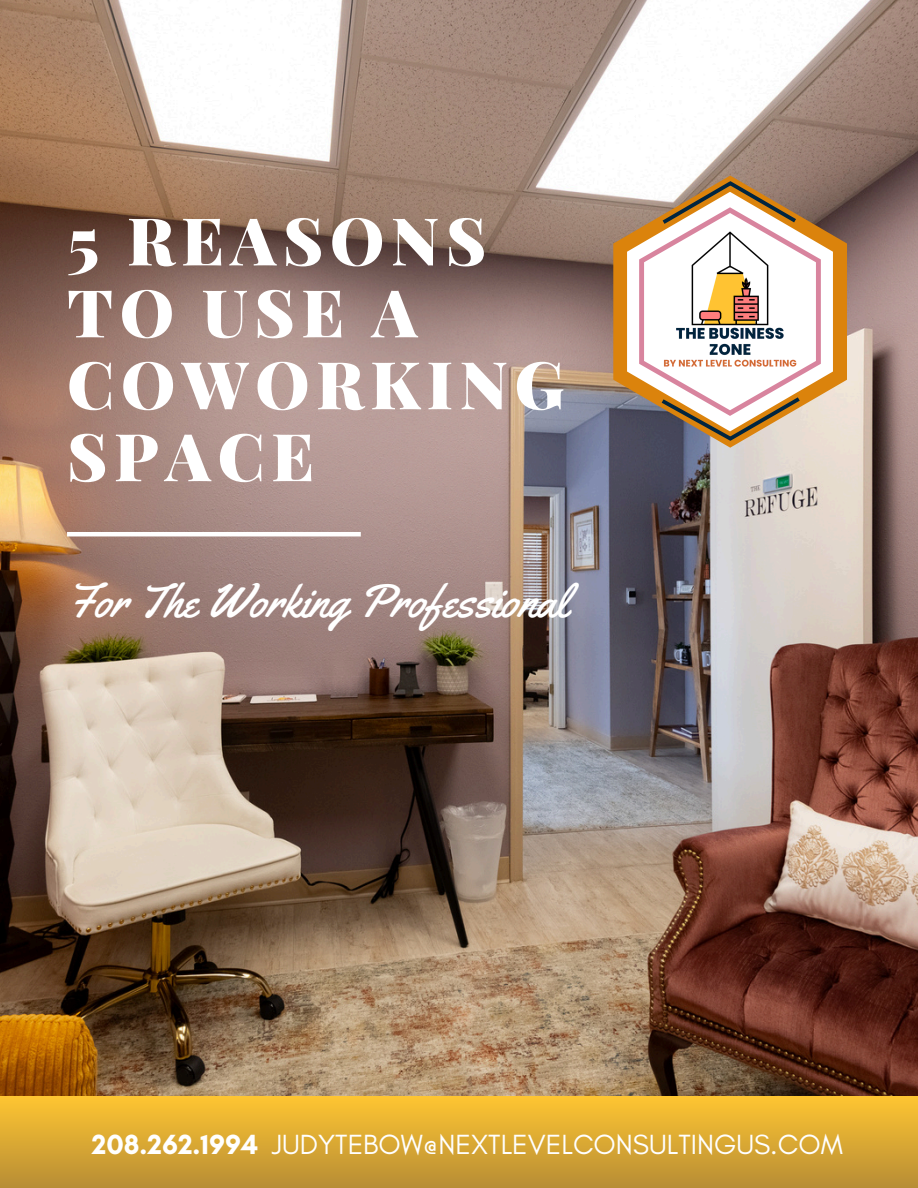
<style>
.page{position:relative;width:918px;height:1188px;background:#fff}
.page>*{position:absolute;margin:0;border:0;box-sizing:border-box;transform-origin:0 0}
.t1{font:900 66px/71.8px "Playfair Display";letter-spacing:.1em;color:#fff}
.t2{font:46.95px "Yellowtail";color:#fff}
.t3{font:28.2px "Glacial Indifference";color:#fff}
.t4{font:700 28.2px "Glacial Indifference";color:#fff}
</style>
<div class="page">
<img style="left:0;top:0;width:918px;height:1096px">
<div style="left:0;top:1096px;width:918px;height:92px;background:linear-gradient(to bottom,#fec532,#b88e35)"></div>
<hr style="left:67px;top:532px;width:294px;height:4px;background:#fff">
<svg style="left:613px;top:176px;width:234px;height:272px;background:#ba8f5b"></svg>
<svg style="left:627px;top:192px;width:206px;height:239px"></svg>
<svg style="left:639px;top:178px;width:182px;height:266px"></svg>
<img style="left:651px;top:219px;width:158px;height:160px">
<h1 class="t1" style="left:67px;top:202px;width:499px">5 REASONS<br>TO USE A<br>COWORKING<br>SPACE</h1>
<p class="t2" style="left:67px;top:572px;width:502px">For The Working Professional</p>
<h2 class="t4" style="left:92px;top:1127px;width:168px">208.262.1994</h2>
<h3 class="t3" style="left:272px;top:1127px;width:573px">JUDYTEBOW@NEXTLEVELCONSULTINGUS.COM</h3>
</div>
